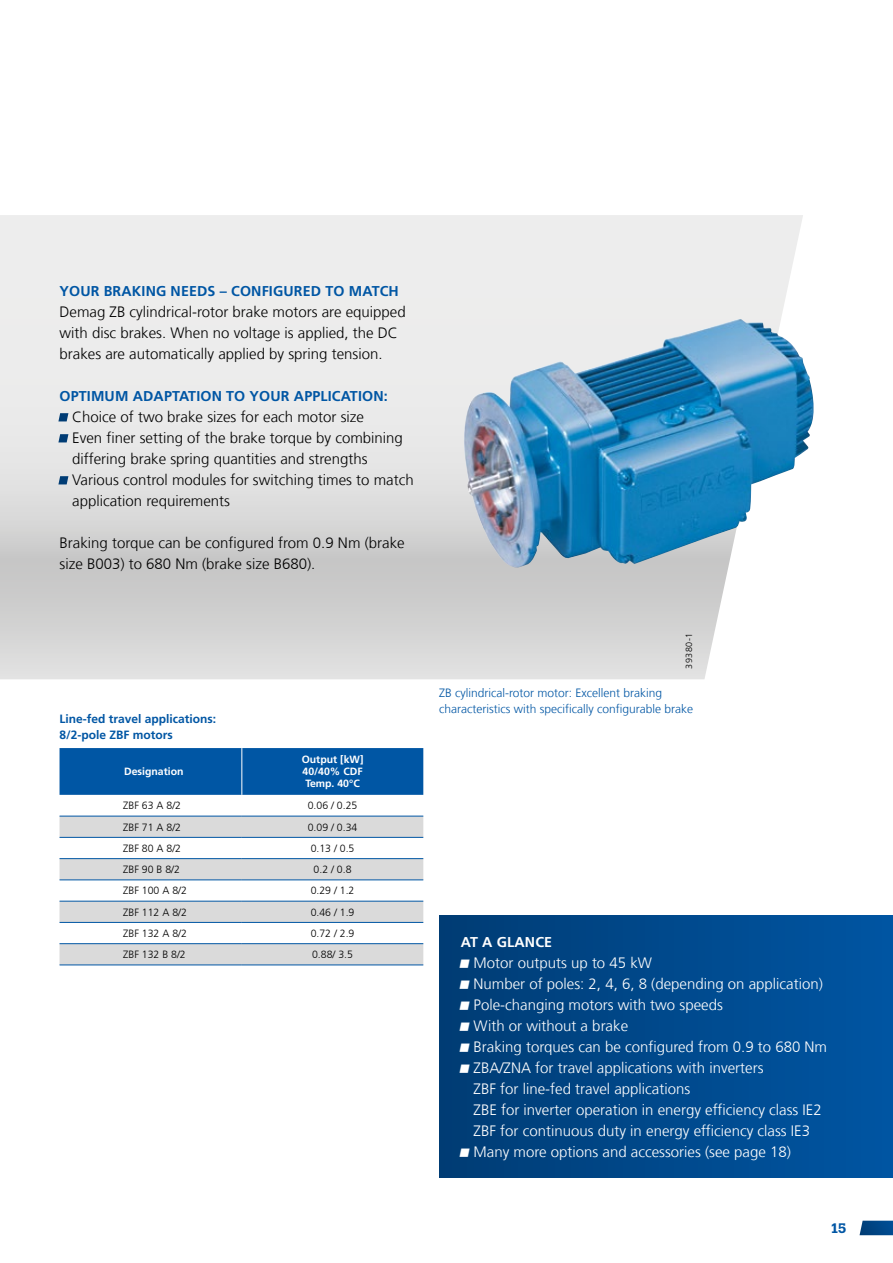
<style>
.page{position:relative;width:893px;height:1263px;background:#fff}
.page>*{position:absolute;margin:0;border:0;box-sizing:border-box;transform-origin:0 0}
.t1{font:300 15px/21px "Frutiger LT Com";color:#000}
.t2{font:300 15px/21px "Frutiger LT Com";color:#fff}
.t3{font:700 14.25px "Frutiger LT Com";letter-spacing:.01em;color:#0056a4}
.t4{font:700 14.25px "Frutiger LT Com";letter-spacing:.01em;color:#fff}
.t5{font:600 13.5px "Produkt";color:#0056a4}
.t6{font:300 12px/15.8px "Frutiger LT Com";color:#0056a4}
.t7{font:700 12px/15.8px "Frutiger LT Com";color:#0056a4}
.t8{font:300 10.5px "Frutiger LT Com";color:#000}
.t9{font:700 10.5px/12px "Frutiger LT Com";color:#fff;text-align:justify}
.t10{font:300 9px "Frutiger LT Com";letter-spacing:.05em;color:#000}
.s1{color:#fff}
</style>
<div class="page">
<svg style="left:0;top:215px;width:803px;height:464px;background:#e2e2e2"></svg>
<img style="left:461px;top:319px;width:353px;height:250px">
<div style="left:60px;top:748px;width:363px;height:47px;background:#0056a4"></div>
<svg style="left:60px;top:817px;width:363px;height:147px;fill:#dadada"></svg>
<hr style="left:241px;top:748px;width:1px;height:47px;background:#fff">
<hr style="left:60px;top:816px;width:182px;height:1px;background:#0056a4">
<hr style="left:242px;top:816px;width:181px;height:1px;background:#0056a4">
<hr style="left:60px;top:837px;width:182px;height:1px;background:#0056a4">
<hr style="left:242px;top:837px;width:181px;height:1px;background:#0056a4">
<hr style="left:60px;top:858px;width:182px;height:1px;background:#0056a4">
<hr style="left:242px;top:858px;width:181px;height:1px;background:#0056a4">
<hr style="left:60px;top:879px;width:182px;height:1px;background:#0056a4">
<hr style="left:242px;top:879px;width:181px;height:1px;background:#0056a4">
<hr style="left:60px;top:901px;width:182px;height:1px;background:#0056a4">
<hr style="left:242px;top:901px;width:181px;height:1px;background:#0056a4">
<hr style="left:60px;top:922px;width:182px;height:1px;background:#0056a4">
<hr style="left:242px;top:922px;width:181px;height:1px;background:#0056a4">
<hr style="left:60px;top:943px;width:182px;height:1px;background:#0056a4">
<hr style="left:242px;top:943px;width:181px;height:1px;background:#0056a4">
<hr style="left:60px;top:964px;width:182px;height:1px;background:#0056a4">
<hr style="left:242px;top:964px;width:181px;height:1px;background:#0056a4">
<div style="left:439px;top:915px;width:454px;height:263px;background:linear-gradient(to right,#003c74,#0055a3)"></div>
<svg style="left:859px;top:1221px;width:34px;height:14px"></svg>
<p class="t3" style="left:60px;top:282px;width:341px">YOUR BRAKING NEEDS – CONFIGURED TO MATCH</p>
<p class="t1" style="left:60px;top:301px;width:348px">Demag ZB cylindrical-rotor brake motors are equipped with disc brakes. When no voltage is applied, the DC brakes are automatically applied by spring tension.</p>
<p class="t3" style="left:60px;top:387px;width:330px">OPTIMUM ADAPTATION TO YOUR APPLICATION:</p>
<p class="t1" style="left:60px;top:406px;width:306px"><span class="s1">•</span> Choice of two brake sizes for each motor size</p>
<p class="t1" style="left:72px;top:427px;width:332px;text-indent:-13px"><span class="s1">•</span> Even finer setting of the brake torque by combining differing brake spring quantities and strengths</p>
<p class="t1" style="left:72px;top:469px;width:343px;text-indent:-13px"><span class="s1">•</span> Various control modules for switching times to match application requirements</p>
<p class="t1" style="left:60px;top:532px;width:347px">Braking torque can be configured from 0.9 Nm (brake size B003) to 680 Nm (brake size B680).</p>
<p class="t7" style="left:60px;top:711px;width:158px">Line-fed travel applications:<br>8/2-pole ZBF motors</p>
<p class="t9" style="left:124px;top:766px;width:61px">Designation</p>
<p class="t9" style="left:302px;top:754px;width:63px">Output [kW] 40/40% CDF Temp. 40°C</p>
<p class="t8" style="left:123px;top:800px;width:59px">ZBF 63 A 8/2</p>
<p class="t8" style="left:308px;top:800px;width:51px">0.06 / 0.25</p>
<p class="t8" style="left:123px;top:821px;width:59px">ZBF 71 A 8/2</p>
<p class="t8" style="left:308px;top:821px;width:51px">0.09 / 0.34</p>
<p class="t8" style="left:123px;top:842px;width:59px">ZBF 80 A 8/2</p>
<p class="t8" style="left:311px;top:842px;width:45px">0.13 / 0.5</p>
<p class="t8" style="left:123px;top:863px;width:58px">ZBF 90 B 8/2</p>
<p class="t8" style="left:314px;top:863px;width:39px">0.2 / 0.8</p>
<p class="t8" style="left:123px;top:885px;width:65px">ZBF 100 A 8/2</p>
<p class="t8" style="left:311px;top:885px;width:45px">0.29 / 1.2</p>
<p class="t8" style="left:123px;top:906px;width:65px">ZBF 112 A 8/2</p>
<p class="t8" style="left:311px;top:906px;width:45px">0.46 / 1.9</p>
<p class="t8" style="left:123px;top:927px;width:65px">ZBF 132 A 8/2</p>
<p class="t8" style="left:311px;top:927px;width:45px">0.72 / 2.9</p>
<p class="t8" style="left:123px;top:948px;width:64px">ZBF 132 B 8/2</p>
<p class="t8" style="left:312px;top:948px;width:42px">0.88/ 3.5</p>
<p class="t10" style="left:684px;top:669px;width:37px;rotate:-90deg">39380-1</p>
<p class="t6" style="left:439px;top:685px;width:255px">ZB cylindrical-rotor motor: Excellent braking characteristics with specifically configurable brake</p>
<p class="t4" style="left:461px;top:933px;width:93px">AT A GLANCE</p>
<p class="t2" style="left:461px;top:952px;width:193px">• Motor outputs up to 45 kW</p>
<p class="t2" style="left:461px;top:973px;width:364px">• Number of poles: 2, 4, 6, 8 (depending on application)</p>
<p class="t2" style="left:461px;top:994px;width:263px">• Pole-changing motors with two speeds</p>
<p class="t2" style="left:461px;top:1015px;width:169px">• With or without a brake</p>
<p class="t2" style="left:461px;top:1036px;width:368px">• Braking torques can be configured from 0.9 to 680 Nm</p>
<p class="t2" style="left:474px;top:1057px;width:350px;text-indent:-13px">• ZBA/ZNA for travel applications with inverters<br>ZBF for line-fed travel applications<br>ZBE for inverter operation in energy efficiency class IE2<br>ZBF for continuous duty in energy efficiency class IE3</p>
<p class="t2" style="left:461px;top:1141px;width:332px">• Many more options and accessories (see page 18)</p>
<p class="t5" style="left:832px;top:1219px;width:16px">15</p>
</div>
